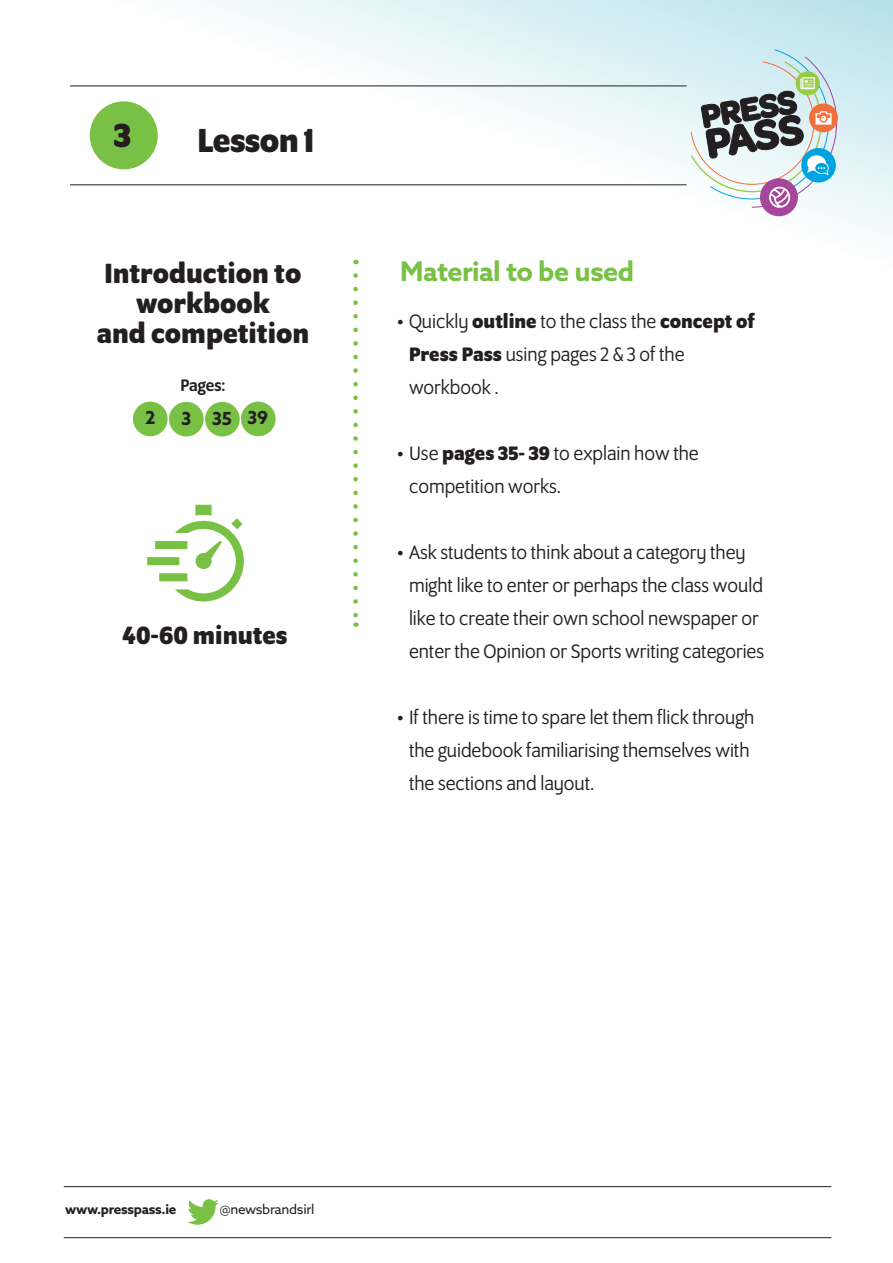
<style>
.page{position:relative;width:893px;height:1263px;background:#fff}
.page>*{position:absolute;margin:0;border:0;box-sizing:border-box;transform-origin:0 0}
.t1{font:700 36px "Program OT";letter-spacing:-.02em;color:#231f20}
.t2{font:700 30px/30px "Program OT";color:#231f20;text-align:center}
.t3{font:700 27px "Azo Sans";letter-spacing:-.02em;color:#78c145}
.t4{font:700 27px "Program OT";color:#231f20}
.t5{font:21px/33px "Program OT";color:#231f20}
.t6{font:500 18px "Program OT";letter-spacing:-.005em;color:#231f20}
.t7{font:700 18px "Azo Sans";color:#231f20}
.t8{font:700 13.5px "Azo Sans";letter-spacing:-.02em;color:#231f20}
.t9{font:13.5px "Azo Sans";letter-spacing:-.02em;color:#231f20}
.s1{font-weight:700}
</style>
<div class="page">
<svg style="left:70px;top:0;width:823px;height:626px"></svg>
<div style="left:760px;top:178px;width:38px;height:38px;background:#a64599;border-radius:50%"></div>
<svg style="left:691px;top:49px;width:147px;height:159px"></svg>
<hr style="left:64px;top:1186px;width:767px;height:1px;background:#231f20">
<hr style="left:64px;top:1237px;width:767px;height:1px;background:#231f20">
<svg style="left:187px;top:1199px;width:32px;height:26px"></svg>
<div style="left:90px;top:101px;width:68px;height:68px;background:#78c145;border-radius:50%"></div>
<div style="left:133px;top:402px;width:35px;height:34px;background:#78c145;border-radius:50%"></div>
<div style="left:205px;top:402px;width:35px;height:34px;background:#78c145;border-radius:50%"></div>
<div style="left:169px;top:402px;width:35px;height:34px;background:#78c145;border-radius:50%"></div>
<div style="left:241px;top:402px;width:35px;height:34px;background:#78c145;border-radius:50%"></div>
<hr style="left:70px;top:86px;width:616px;height:1px;background:#231f20">
<hr style="left:70px;top:185px;width:616px;height:1px;background:#231f20">
<svg style="left:353px;top:275px;width:5px;height:352px"></svg>
<svg style="left:147px;top:505px;width:97px;height:96px"></svg>
<h1 class="t1" style="left:114px;top:115px;width:19px">3</h1>
<h1 class="t1" style="left:198px;top:120px;width:118px">Lesson 1</h1>
<h2 class="t2" style="left:97px;top:258px;width:214px">Introduction to workbook<br>and competition</h2>
<p class="t6" style="left:181px;top:375px;width:46px">Pages:</p>
<p class="t7" style="left:145px;top:406px;width:12px">2</p>
<p class="t7" style="left:181px;top:406px;width:88px">3 35 39</p>
<p class="t4" style="left:123px;top:620px;width:167px">40-60 minutes</p>
<p class="t3" style="left:400px;top:253px;width:235px">Material to be used</p>
<p class="t5" style="left:409px;top:305px;width:348px;text-indent:-12px">• Quickly <span class="s1">outline</span> to the class the <span class="s1">concept of<br>Press Pass</span> using pages 2 &amp; 3 of the workbook .</p>
<p class="t5" style="left:409px;top:437px;width:291px;text-indent:-12px">• Use <span class="s1">pages 35- 39</span> to explain how the competition works.</p>
<p class="t5" style="left:409px;top:536px;width:357px;text-indent:-12px">• Ask students to think about a category they might like to enter or perhaps the class would like to create their own school newspaper or enter the Opinion or Sports writing categories</p>
<p class="t5" style="left:409px;top:701px;width:347px;text-indent:-12px">• If there is time to spare let them flick through the guidebook familiarising themselves with the sections and layout.</p>
<p class="t8" style="left:65px;top:1200px;width:113px">www.presspass.ie</p>
<p class="t9" style="left:220px;top:1201px;width:96px">@newsbrandsirl</p>
</div>
